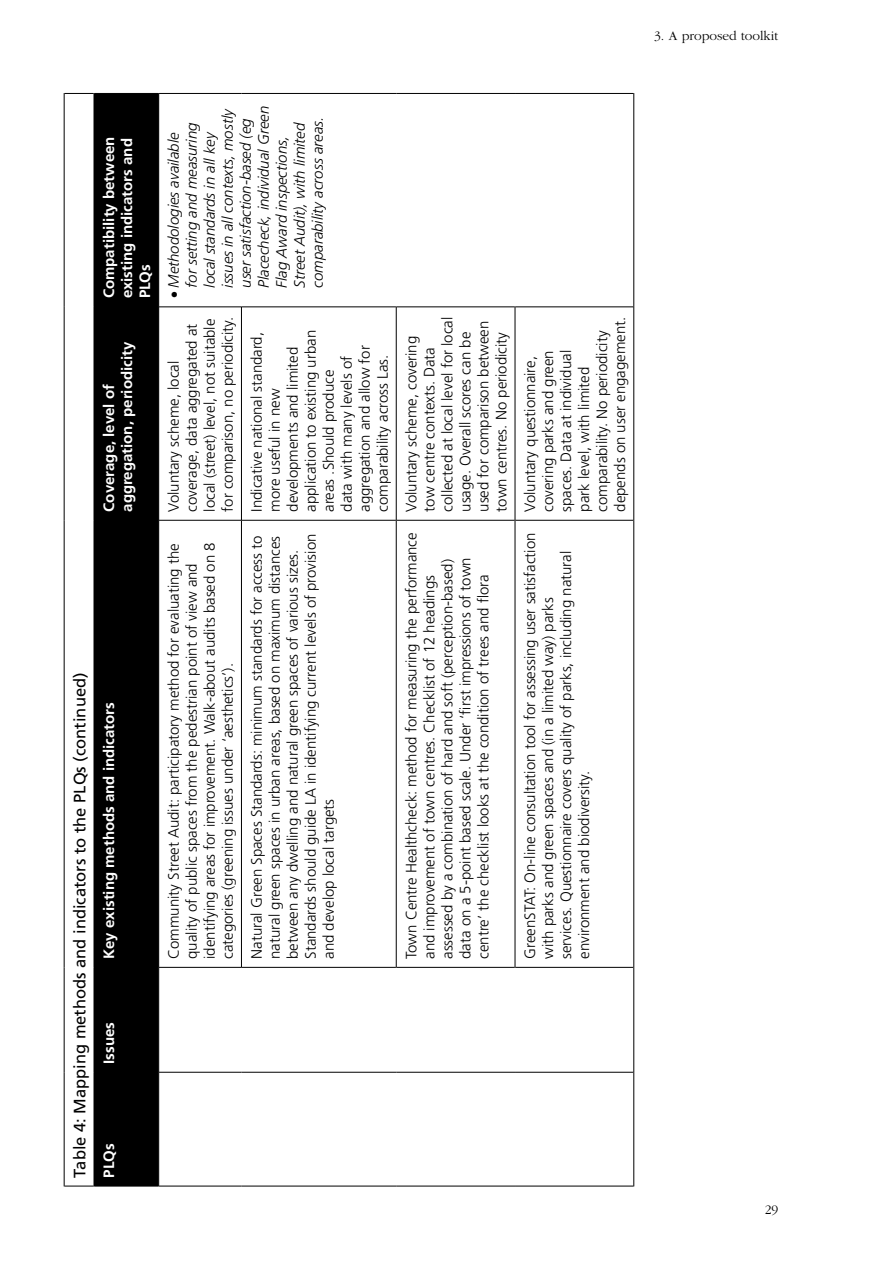
<style>
.page{position:relative;width:893px;height:1263px;background:#fff}
.page>*{position:absolute;margin:0;border:0;box-sizing:border-box;transform-origin:0 0}
.t1{font:16.5px "Frutiger";color:#000}
.t2{font:300 15px/18px "Frutiger";color:#000}
.t3{font:italic 300 15px/18px "Frutiger";color:#000}
.t4{font:700 15px/18px "Frutiger";color:#fff}
.t5{font:300 13.5px "Garamond";color:#000}
</style>
<div class="page">
<div style="left:95px;top:94px;width:63px;height:1092px;background:#000"></div>
<svg style="left:159px;top:968px;width:474px;height:218px"></svg>
<hr style="left:64px;top:1072px;width:1px;height:114px;background:#000">
<svg style="left:65px;top:1186px;width:29px;height:1px"></svg>
<hr style="left:64px;top:967px;width:1px;height:105px;background:#000">
<hr style="left:64px;top:520px;width:1px;height:447px;background:#000">
<hr style="left:64px;top:307px;width:1px;height:213px;background:#000">
<hr style="left:64px;top:93px;width:1px;height:214px;background:#000">
<svg style="left:65px;top:93px;width:29px;height:1px"></svg>
<hr style="left:94px;top:1072px;width:1px;height:114px;background:#000">
<hr style="left:94px;top:1186px;width:64px;height:1px;background:#000">
<hr style="left:94px;top:967px;width:1px;height:105px;background:#000">
<hr style="left:94px;top:1072px;width:64px;height:1px;background:#000">
<hr style="left:94px;top:520px;width:1px;height:447px;background:#000">
<hr style="left:94px;top:967px;width:64px;height:1px;background:#000">
<hr style="left:94px;top:307px;width:1px;height:213px;background:#000">
<hr style="left:94px;top:520px;width:64px;height:1px;background:#000">
<hr style="left:94px;top:93px;width:1px;height:214px;background:#000">
<hr style="left:94px;top:306px;width:64px;height:1px;background:#000">
<hr style="left:94px;top:93px;width:64px;height:1px;background:#000">
<hr style="left:158px;top:1072px;width:1px;height:114px;background:#000">
<hr style="left:159px;top:1186px;width:82px;height:1px;background:#000">
<hr style="left:158px;top:967px;width:1px;height:105px;background:#000">
<hr style="left:159px;top:1072px;width:82px;height:1px;background:#000">
<hr style="left:158px;top:520px;width:1px;height:447px;background:#000">
<hr style="left:159px;top:967px;width:82px;height:1px;background:#000">
<hr style="left:158px;top:307px;width:1px;height:213px;background:#000">
<hr style="left:159px;top:520px;width:82px;height:1px;background:#000">
<hr style="left:158px;top:93px;width:1px;height:214px;background:#000">
<hr style="left:159px;top:306px;width:82px;height:1px;background:#000">
<hr style="left:159px;top:93px;width:82px;height:1px;background:#000">
<hr style="left:241px;top:1186px;width:155px;height:1px;background:#000">
<hr style="left:241px;top:1072px;width:155px;height:1px;background:#000">
<hr style="left:241px;top:520px;width:1px;height:448px;background:#000">
<hr style="left:242px;top:967px;width:154px;height:1px;background:#000">
<hr style="left:241px;top:306px;width:1px;height:214px;background:#000">
<hr style="left:242px;top:520px;width:154px;height:1px;background:#000">
<hr style="left:242px;top:306px;width:154px;height:1px;background:#000">
<hr style="left:241px;top:93px;width:155px;height:1px;background:#000">
<hr style="left:396px;top:1186px;width:119px;height:1px;background:#000">
<hr style="left:396px;top:1072px;width:119px;height:1px;background:#000">
<hr style="left:396px;top:520px;width:1px;height:448px;background:#000">
<hr style="left:397px;top:967px;width:118px;height:1px;background:#000">
<hr style="left:396px;top:306px;width:1px;height:214px;background:#000">
<hr style="left:397px;top:520px;width:118px;height:1px;background:#000">
<hr style="left:397px;top:306px;width:118px;height:1px;background:#000">
<hr style="left:396px;top:93px;width:119px;height:1px;background:#000">
<hr style="left:515px;top:1186px;width:118px;height:1px;background:#000">
<hr style="left:515px;top:1072px;width:118px;height:1px;background:#000">
<hr style="left:515px;top:520px;width:1px;height:448px;background:#000">
<hr style="left:515px;top:967px;width:118px;height:1px;background:#000">
<hr style="left:515px;top:306px;width:1px;height:214px;background:#000">
<hr style="left:515px;top:520px;width:118px;height:1px;background:#000">
<hr style="left:515px;top:306px;width:118px;height:1px;background:#000">
<hr style="left:515px;top:93px;width:118px;height:1px;background:#000">
<hr style="left:633px;top:1072px;width:1px;height:114px;background:#000">
<hr style="left:633px;top:967px;width:1px;height:105px;background:#000">
<hr style="left:633px;top:520px;width:1px;height:447px;background:#000">
<hr style="left:633px;top:307px;width:1px;height:213px;background:#000">
<hr style="left:633px;top:93px;width:1px;height:214px;background:#000">
<p class="t4" style="left:100px;top:298px;width:163px;text-align:justify;rotate:-90deg">Compatibility between existing indicators and PLQs</p>
<p class="t4" style="left:100px;top:512px;width:171px;rotate:-90deg">Coverage, level of aggregation, periodicity</p>
<p class="t1" style="left:70px;top:1177px;width:506px;rotate:-90deg">Table 4: Mapping methods and indicators to the PLQs (continued)</p>
<p class="t4" style="left:100px;top:959px;width:258px;rotate:-90deg">Key existing methods and indicators</p>
<p class="t4" style="left:100px;top:1064px;width:43px;rotate:-90deg">Issues</p>
<p class="t4" style="left:100px;top:1177px;width:36px;rotate:-90deg">PLQs</p>
<p class="t3" style="left:165px;top:288px;width:183px;text-indent:-11px;rotate:-90deg">❖ Methodologies available<br>for setting and measuring local standards in all key issues in all contexts, mostly user satisfaction-based (eg<br>Placecheck, individual Green<br>Flag Award inspections,<br>Street Audit), with limited comparability across areas.</p>
<p class="t2" style="left:165px;top:512px;width:196px;rotate:-90deg">Voluntary scheme, local coverage, data aggregated at local (street) level, not suitable for comparison, no periodicity.</p>
<p class="t2" style="left:165px;top:959px;width:418px;rotate:-90deg">Community Street Audit: participatory method for evaluating the quality of public spaces from the pedestrian point of view and identifying areas for improvement. Walk-about audits based on 8 categories (greening issues under ‘aesthetics’).</p>
<p class="t2" style="left:247px;top:512px;width:183px;rotate:-90deg">Indicative national standard, more useful in new developments and limited application to existing urban areas .Should produce<br>data with many levels of aggregation and allow for comparability across Las.</p>
<p class="t2" style="left:247px;top:959px;width:427px;rotate:-90deg">Natural Green Spaces Standards: minimum standards for access to natural green spaces in urban areas, based on maximum distances between any dwelling and natural green spaces of various sizes.<br>Standards should guide LA in identifying current levels of provision and develop local targets</p>
<p class="t2" style="left:402px;top:512px;width:196px;rotate:-90deg">Voluntary scheme, covering tow centre contexts. Data collected at local level for local usage. Overall scores can be used for comparison between town centres. No periodicity</p>
<p class="t2" style="left:402px;top:959px;width:428px;rotate:-90deg">Town Centre Healthcheck: method for measuring the performance and improvement of town centres. Checklist of 12 headings assessed by a combination of hard and soft (perception-based) data on a 5-point based scale. Under ‘first impressions of town centre’ the checklist looks at the condition of trees and flora</p>
<p class="t2" style="left:521px;top:512px;width:197px;rotate:-90deg">Voluntary questionnaire, covering parks and green spaces. Data at individual<br>park level, with limited comparability. No periodicity depends on user engagement.</p>
<p class="t2" style="left:521px;top:959px;width:428px;rotate:-90deg">GreenSTAT: On-line consultation tool for assessing user satisfaction with parks and green spaces and (in a limited way) parks<br>services. Questionnaire covers quality of parks, including natural environment and biodiversity.</p>
<p class="t5" style="left:654px;top:29px;width:125px">3. A proposed toolkit</p>
<p class="t5" style="left:765px;top:1202px;width:15px">29</p>
</div>
